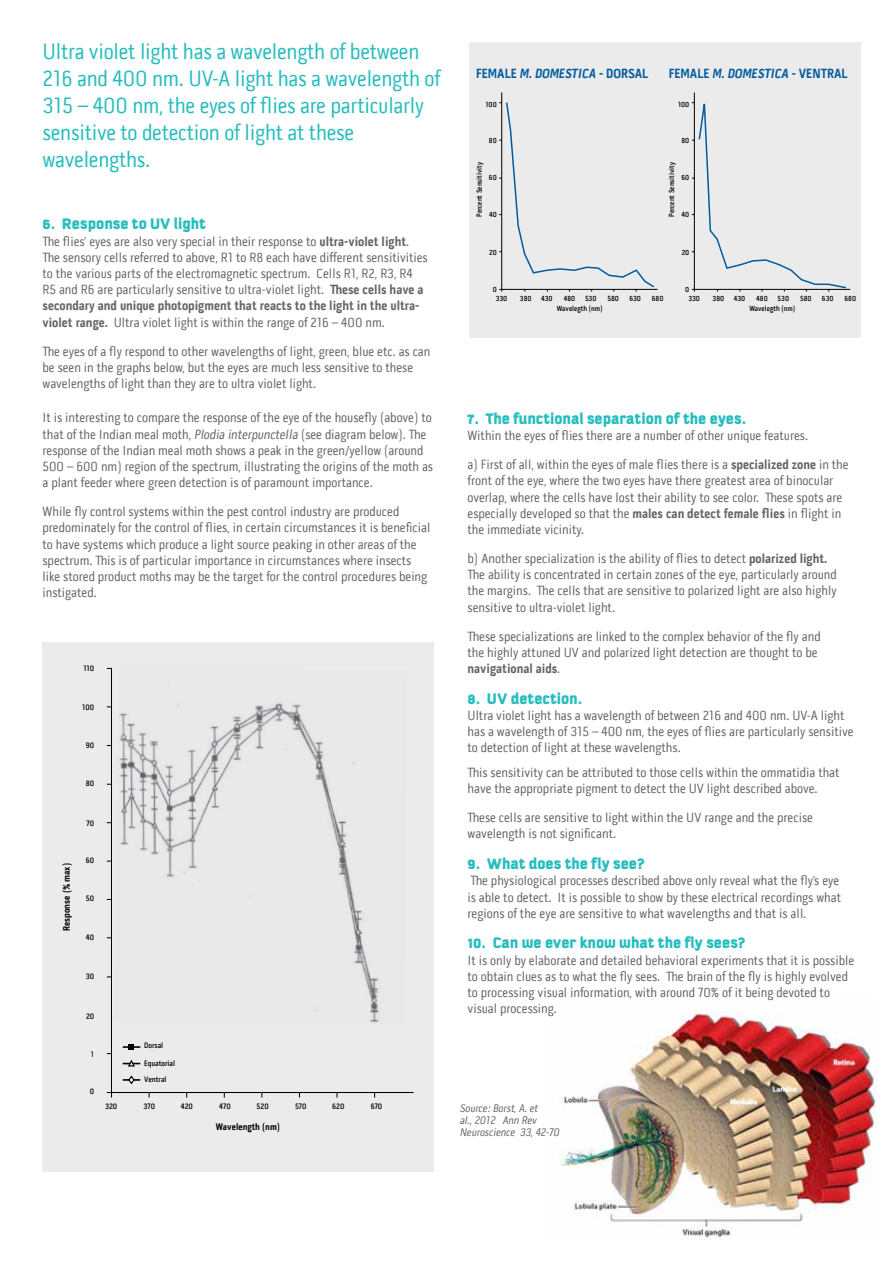
<style>
.page{position:relative;width:893px;height:1263px;background:#fff}
.page>*{position:absolute;margin:0;border:0;box-sizing:border-box;transform-origin:0 0}
.t1{font:22.5px/27px "Pill Gothic 300 mg";letter-spacing:-.01em;color:#27bdbe}
.t2{font:900 16.5px "Kautiva";color:#27bdbe}
.t3{font:13.5px/16.2px "Pill Gothic 300 mg";color:#636466}
.t4{font:700 13.5px "Pill Gothic 300 mg";color:#005b9e}
.t5{font:italic 11.25px/12px "Pill Gothic 300 mg";color:#636466}
.t6{font:700 9.6px "Pill Gothic 300 mg";color:#000}
.t7{font:600 7.95px/16.2px "Pill Gothic 300 mg";color:#000}
.t8{font:600 7.5px/9.4px "Pill Gothic 300 mg";color:#000}
.s1{font-weight:700}
.s2{font-style:italic}
.s3{font-family:"Pill Gothic 300 mg Bold Obq";font-weight:400}
</style>
<div class="page">
<div style="left:470px;top:43px;width:391px;height:295px;background:#ebebec"></div>
<svg style="left:499px;top:92px;width:159px;height:200px"></svg>
<svg style="left:692px;top:92px;width:159px;height:200px"></svg>
<img style="left:559px;top:1010px;width:317px;height:230px">
<div style="left:43px;top:642px;width:390px;height:529px;background:#ebebec"></div>
<svg style="left:111px;top:667px;width:303px;height:426px"></svg>
<hr style="left:107px;top:1092px;width:306px;height:1px;background:#000">
<svg style="left:123px;top:1044px;width:17px;height:5px"></svg>
<svg style="left:123px;top:1059px;width:17px;height:8px"></svg>
<svg style="left:123px;top:1075px;width:17px;height:10px"></svg>
<h1 class="t1" style="left:43px;top:38px;width:399px">Ultra violet light has a wavelength of between 216 and 400 nm. UV-A light has a wavelength of 315 – 400 nm, the eyes of flies are particularly sensitive to detection of light at these wavelengths.</h1>
<p class="t2" style="left:43px;top:215px;width:165px">6. Response to UV light</p>
<p class="t3" style="left:43px;top:233px;width:387px">The flies’ eyes are also very special in their response to <span class="s1">ultra-violet light</span>.<br>The sensory cells referred to above, R1 to R8 each have different sensitivities to the various parts of the electromagnetic spectrum. Cells R1, R2, R3, R4<br>R5 and R6 are particularly sensitive to ultra-violet light. <span class="s1">These cells have a secondary and unique photopigment that reacts to the light in the ultra&shy;violet range.</span> Ultra violet light is within the range of 216 – 400 nm.</p>
<p class="t3" style="left:43px;top:343px;width:389px">The eyes of a fly respond to other wavelengths of light, green, blue etc. as can be seen in the graphs below, but the eyes are much less sensitive to these wavelengths of light than they are to ultra violet light.</p>
<p class="t3" style="left:43px;top:410px;width:392px">It is interesting to compare the response of the eye of the housefly (above) to that of the Indian meal moth, <span class="s2">Plodia interpunctella</span> (see diagram below). The response of the Indian meal moth shows a peak in the green/yellow (around 500 – 600 nm) region of the spectrum, illustrating the origins of the moth as a plant feeder where green detection is of paramount importance.</p>
<p class="t3" style="left:43px;top:504px;width:389px">While fly control systems within the pest control industry are produced predominately for the control of flies, in certain circumstances it is beneficial to have systems which produce a light source peaking in other areas of the spectrum. This is of particular importance in circumstances where insects like stored product moths may be the target for the control procedures being instigated.</p>
<p class="t7" style="left:83px;top:661px;width:12px">110</p>
<p class="t7" style="left:82px;top:699px;width:13px">100</p>
<p class="t7" style="left:86px;top:737px;width:10px">90</p>
<p class="t7" style="left:86px;top:775px;width:10px">80</p>
<p class="t6" style="left:60px;top:931px;width:69px;rotate:-90deg">Response (% max)</p>
<p class="t7" style="left:87px;top:815px;width:9px">70</p>
<p class="t7" style="left:86px;top:853px;width:10px">60</p>
<p class="t7" style="left:86px;top:890px;width:10px">50</p>
<p class="t7" style="left:86px;top:929px;width:10px">40</p>
<p class="t7" style="left:86px;top:968px;width:10px">30</p>
<p class="t7" style="left:86px;top:1008px;width:10px">20</p>
<p class="t7" style="left:91px;top:1046px;width:5px">1</p>
<p class="t7" style="left:90px;top:1083px;width:6px">0</p>
<p class="t7" style="left:144px;top:1037px;width:21px">Dorsal</p>
<p class="t7" style="left:144px;top:1055px;width:32px">Equatorial<br>Ventral</p>
<p class="t7" style="left:105px;top:1099px;width:14px">320</p>
<p class="t7" style="left:143px;top:1099px;width:13px">370</p>
<p class="t7" style="left:181px;top:1099px;width:14px">420</p>
<p class="t7" style="left:219px;top:1099px;width:13px">470</p>
<p class="t7" style="left:257px;top:1099px;width:14px">520</p>
<p class="t7" style="left:295px;top:1099px;width:13px">570</p>
<p class="t7" style="left:332px;top:1099px;width:14px">620</p>
<p class="t7" style="left:371px;top:1099px;width:13px">670</p>
<p class="t6" style="left:216px;top:1121px;width:66px">Wavelength (nm)</p>
<p class="t4" style="left:476px;top:65px;width:174px">Fema le <span class="s3">M. DOMESTICA</span> - Dorsal</p>
<p class="t4" style="left:669px;top:65px;width:180px">Female <span class="s3">M. DOMESTICA</span> - Ventral</p>
<p class="t8" style="left:486px;top:99px;width:13px">100</p>
<p class="t8" style="left:678px;top:99px;width:13px">100</p>
<p class="t8" style="left:489px;top:136px;width:9px">80</p>
<p class="t8" style="left:681px;top:136px;width:9px">80</p>
<p class="t8" style="left:474px;top:217px;width:56px;rotate:-90deg">Percent Sensitivity</p>
<p class="t8" style="left:489px;top:173px;width:9px">60</p>
<p class="t8" style="left:489px;top:210px;width:9px">40</p>
<p class="t8" style="left:667px;top:217px;width:56px;rotate:-90deg">Percent Sensitivity</p>
<p class="t8" style="left:682px;top:173px;width:9px">60</p>
<p class="t8" style="left:682px;top:210px;width:9px">40</p>
<p class="t8" style="left:489px;top:248px;width:9px">20</p>
<p class="t8" style="left:682px;top:248px;width:9px">20</p>
<p class="t8" style="left:493px;top:284px;width:6px">0</p>
<p class="t8" style="left:685px;top:284px;width:6px">0</p>
<p class="t8" style="left:496px;top:294px;width:13px">330</p>
<p class="t8" style="left:520px;top:294px;width:13px">380</p>
<p class="t8" style="left:541px;top:294px;width:13px">430</p>
<p class="t8" style="left:557px;top:294px;width:47px;text-indent:7px">480<br>Wavelegth (nm)</p>
<p class="t8" style="left:585px;top:294px;width:13px">530</p>
<p class="t8" style="left:607px;top:294px;width:13px">580</p>
<p class="t8" style="left:629px;top:294px;width:13px">630</p>
<p class="t8" style="left:652px;top:294px;width:13px">680</p>
<p class="t8" style="left:688px;top:294px;width:13px">330</p>
<p class="t8" style="left:713px;top:294px;width:13px">380</p>
<p class="t8" style="left:734px;top:294px;width:13px">430</p>
<p class="t8" style="left:749px;top:294px;width:47px;text-indent:7px">480<br>Wavelegth (nm)</p>
<p class="t8" style="left:778px;top:294px;width:13px">530</p>
<p class="t8" style="left:800px;top:294px;width:13px">580</p>
<p class="t8" style="left:822px;top:294px;width:13px">630</p>
<p class="t8" style="left:844px;top:294px;width:13px">680</p>
<p class="t2" style="left:468px;top:409px;width:280px">7. The functional separation of the eyes.</p>
<p class="t3" style="left:468px;top:421px;width:383px;line-height:29px">Within the eyes of flies there are a number of other unique features.<br>a) First of all, within the eyes of male flies there is a <span class="s1">specialized zone</span> in the</p>
<p class="t3" style="left:468px;top:473px;width:376px">front of the eye, where the two eyes have there greatest area of binocular overlap, where the cells have lost their ability to see color. These spots are especially developed so that the <span class="s1">males can detect female flies</span> in flight in the immediate vicinity.</p>
<p class="t3" style="left:468px;top:550px;width:371px">b) Another specialization is the ability of flies to detect <span class="s1">polarized light.<br></span>The ability is concentrated in certain zones of the eye, particularly around the margins. The cells that are sensitive to polarized light are also highly sensitive to ultra-violet light.</p>
<p class="t3" style="left:468px;top:628px;width:355px">These specializations are linked to the complex behavior of the fly and the highly attuned UV and polarized light detection are thought to be <span class="s1">navigational aids</span>.</p>
<p class="t2" style="left:468px;top:689px;width:116px">8. UV detection.</p>
<p class="t3" style="left:468px;top:707px;width:387px">Ultra violet light has a wavelength of between 216 and 400 nm. UV-A light has a wavelength of 315 – 400 nm, the eyes of flies are particularly sensitive to detection of light at these wavelengths.</p>
<p class="t3" style="left:468px;top:764px;width:374px">This sensitivity can be attributed to those cells within the ommatidia that have the appropriate pigment to detect the UV light described above.</p>
<p class="t3" style="left:468px;top:809px;width:347px">These cells are sensitive to light within the UV range and the precise wavelength is not significant.</p>
<p class="t2" style="left:468px;top:854px;width:179px">9. What does the fly see?</p>
<p class="t3" style="left:468px;top:873px;width:375px">The physiological processes described above only reveal what the fly’s eye is able to detect. It is possible to show by these electrical recordings what regions of the eye are sensitive to what wavelengths and that is all.</p>
<p class="t2" style="left:468px;top:934px;width:280px">10. Can we ever know what the fly sees?</p>
<p class="t3" style="left:468px;top:952px;width:388px">It is only by elaborate and detailed behavioral experiments that it is possible to obtain clues as to what the fly sees. The brain of the fly is highly evolved to processing visual information, with around 70% of it being devoted to visual processing.</p>
<p class="t5" style="left:460px;top:1102px;width:101px">Source: Borst, A. et<br>al., 2012 Ann Rev<br>Neuroscience 33, 42-70</p>
</div>
